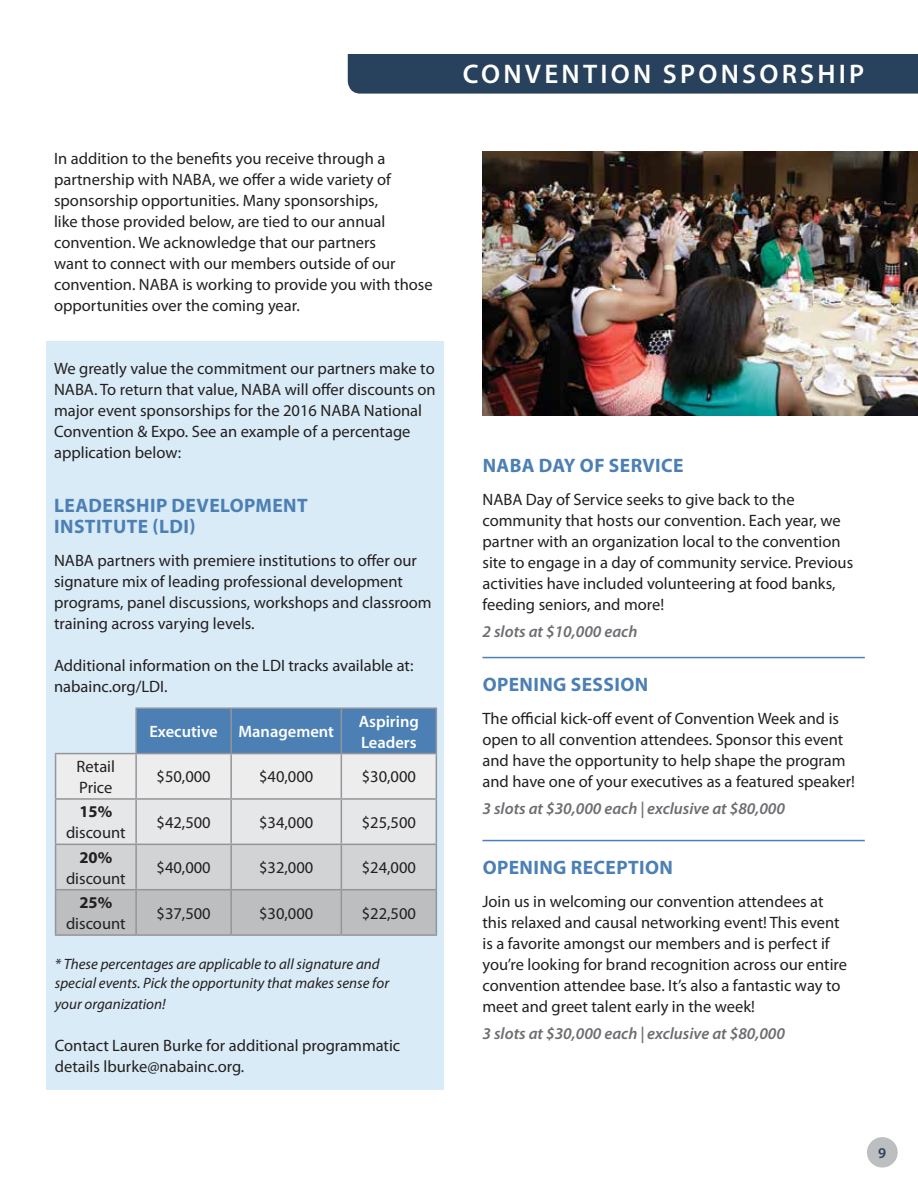
<style>
.page{position:relative;width:918px;height:1188px;background:#fff}
.page>*{position:absolute;margin:0;border:0;box-sizing:border-box;transform-origin:0 0}
.t1{font:600 27px "Myriad Pro";letter-spacing:.12em;color:#fff}
.t2{font:700 19.5px/21px "Myriad Pro";letter-spacing:.02em;color:#4c80b5}
.t3{font:16.5px/21px "Myriad Pro";color:#231f20}
.t4{font:italic 600 16.5px "Myriad Pro";color:#6d6e71}
.t5{font:600 16.5px/21px "Myriad Pro";color:#fff}
.t6{font:700 16.5px "Myriad Pro";color:#231f20}
.t7{font:italic 15px/19.5px "Myriad Pro";color:#231f20}
.t8{font:600 15px "Myriad Pro";color:#28415c}
</style>
<div class="page">
<div style="left:867px;top:1137px;width:31px;height:31px;background:#bcbec0;border-radius:50%"></div>
<div style="left:348px;top:54px;width:570px;height:40px;background:#28415c"></div>
<div style="left:46px;top:341px;width:398px;height:748px;background:#d9ebf7"></div>
<hr style="left:482px;top:657px;width:383px;height:1px;background:#4c80b5">
<hr style="left:482px;top:840px;width:383px;height:1px;background:#4c80b5">
<svg style="left:56px;top:709px;width:380px;height:225px"></svg>
<hr style="left:230px;top:709px;width:2px;height:44px;background:#939598">
<hr style="left:341px;top:709px;width:1px;height:44px;background:#939598">
<hr style="left:230px;top:754px;width:2px;height:44px;background:#939598">
<hr style="left:341px;top:754px;width:1px;height:44px;background:#939598">
<hr style="left:436px;top:754px;width:1px;height:44px;background:#939598">
<hr style="left:55px;top:798px;width:81px;height:2px;background:#939598">
<hr style="left:136px;top:798px;width:95px;height:2px;background:#939598">
<hr style="left:231px;top:798px;width:110px;height:2px;background:#939598">
<hr style="left:230px;top:800px;width:2px;height:44px;background:#939598">
<hr style="left:341px;top:798px;width:96px;height:2px;background:#939598">
<hr style="left:341px;top:800px;width:1px;height:44px;background:#939598">
<hr style="left:436px;top:800px;width:1px;height:44px;background:#939598">
<hr style="left:55px;top:844px;width:81px;height:1px;background:#939598">
<hr style="left:136px;top:844px;width:95px;height:1px;background:#939598">
<hr style="left:231px;top:844px;width:110px;height:1px;background:#939598">
<hr style="left:230px;top:845px;width:2px;height:44px;background:#939598">
<hr style="left:341px;top:844px;width:96px;height:1px;background:#939598">
<hr style="left:341px;top:845px;width:1px;height:44px;background:#939598">
<hr style="left:436px;top:845px;width:1px;height:44px;background:#939598">
<hr style="left:55px;top:889px;width:81px;height:1px;background:#939598">
<hr style="left:136px;top:889px;width:95px;height:1px;background:#939598">
<hr style="left:231px;top:889px;width:110px;height:1px;background:#939598">
<hr style="left:230px;top:890px;width:2px;height:44px;background:#939598">
<hr style="left:341px;top:889px;width:96px;height:1px;background:#939598">
<hr style="left:341px;top:890px;width:1px;height:44px;background:#939598">
<hr style="left:436px;top:890px;width:1px;height:44px;background:#939598">
<hr style="left:136px;top:934px;width:95px;height:2px;background:#939598">
<hr style="left:231px;top:934px;width:110px;height:2px;background:#939598">
<hr style="left:341px;top:934px;width:96px;height:2px;background:#939598">
<hr style="left:135px;top:707px;width:96px;height:2px;background:#939598">
<hr style="left:135px;top:709px;width:2px;height:44px;background:#939598">
<hr style="left:231px;top:707px;width:110px;height:2px;background:#939598">
<hr style="left:341px;top:707px;width:96px;height:2px;background:#939598">
<hr style="left:436px;top:709px;width:1px;height:44px;background:#939598">
<hr style="left:136px;top:753px;width:95px;height:1px;background:#939598">
<hr style="left:231px;top:753px;width:110px;height:1px;background:#939598">
<hr style="left:341px;top:753px;width:96px;height:1px;background:#939598">
<hr style="left:55px;top:753px;width:81px;height:1px;background:#939598">
<hr style="left:55px;top:754px;width:1px;height:44px;background:#939598">
<hr style="left:135px;top:754px;width:2px;height:44px;background:#939598">
<hr style="left:55px;top:800px;width:1px;height:44px;background:#939598">
<hr style="left:135px;top:800px;width:2px;height:44px;background:#939598">
<hr style="left:55px;top:845px;width:1px;height:44px;background:#939598">
<hr style="left:135px;top:845px;width:2px;height:44px;background:#939598">
<hr style="left:55px;top:890px;width:1px;height:44px;background:#939598">
<hr style="left:135px;top:890px;width:2px;height:44px;background:#939598">
<hr style="left:55px;top:934px;width:81px;height:2px;background:#939598">
<img style="left:482px;top:151px;width:436px;height:265px">
<p class="t3" style="left:54px;top:147px;width:380px">In addition to the benefits you receive through a partnership with NABA, we offer a wide variety of sponsorship opportunities. Many sponsorships,<br>like those provided below, are tied to our annual convention. We acknowledge that our partners<br>want to connect with our members outside of our convention. NABA is working to provide you with those opportunities over the coming year.</p>
<p class="t3" style="left:54px;top:357px;width:383px">We greatly value the commitment our partners make to NABA. To return that value, NABA will offer discounts on major event sponsorships for the 2016 NABA National Convention &amp; Expo. See an example of a percentage application below:</p>
<p class="t2" style="left:54px;top:494px;width:255px">LEADERSHIP DEVELOPMENT<br>INSTITUTE (LDI)</p>
<p class="t3" style="left:54px;top:549px;width:379px">NABA partners with premiere institutions to offer our signature mix of leading professional development programs, panel discussions, workshops and classroom training across varying levels.</p>
<p class="t3" style="left:54px;top:654px;width:361px">Additional information on the LDI tracks available at: nabainc.org/LDI.</p>
<p class="t5" style="left:149px;top:721px;width:70px">Executive</p>
<p class="t5" style="left:238px;top:721px;width:97px">Management</p>
<p class="t5" style="left:359px;top:710px;width:62px">Aspiring<br>Leaders</p>
<p class="t3" style="left:77px;top:756px;width:40px">Retail<br>Price</p>
<p class="t3" style="left:157px;top:766px;width:56px">$50,000</p>
<p class="t3" style="left:259px;top:766px;width:56px">$40,000</p>
<p class="t3" style="left:362px;top:766px;width:56px">$30,000</p>
<p class="t6" style="left:79px;top:801px;width:34px">15%</p>
<p class="t3" style="left:66px;top:822px;width:61px">discount</p>
<p class="t3" style="left:157px;top:812px;width:56px">$42,500</p>
<p class="t3" style="left:259px;top:812px;width:56px">$34,000</p>
<p class="t3" style="left:362px;top:812px;width:56px">$25,500</p>
<p class="t6" style="left:79px;top:846px;width:34px">20%</p>
<p class="t3" style="left:66px;top:867px;width:61px">discount</p>
<p class="t3" style="left:157px;top:857px;width:56px">$40,000</p>
<p class="t3" style="left:259px;top:857px;width:56px">$32,000</p>
<p class="t3" style="left:362px;top:857px;width:56px">$24,000</p>
<p class="t6" style="left:79px;top:892px;width:34px">25%</p>
<p class="t3" style="left:66px;top:913px;width:61px">discount</p>
<p class="t3" style="left:157px;top:902px;width:56px">$37,500</p>
<p class="t3" style="left:259px;top:902px;width:56px">$30,000</p>
<p class="t3" style="left:362px;top:902px;width:56px">$22,500</p>
<p class="t7" style="left:55px;top:954px;width:336px">* These percentages are applicable to all signature and special events. Pick the opportunity that makes sense for</p>
<p class="t7" style="left:55px;top:994px;width:112px">your organization!</p>
<p class="t3" style="left:55px;top:1035px;width:347px">Contact Lauren Burke for additional programmatic details lburke@nabainc.org.</p>
<h1 class="t1" style="left:463px;top:57px;width:400px">convention Sponsorship</h1>
<p class="t2" style="left:483px;top:455px;width:202px">NABA DAY OF SERVICE</p>
<p class="t3" style="left:482px;top:489px;width:372px">NABA Day of Service seeks to give back to the community that hosts our convention. Each year, we partner with an organization local to the convention site to engage in a day of community service. Previous activities have included volunteering at food banks, feeding seniors, and more!</p>
<p class="t4" style="left:482px;top:621px;width:157px">2 slots at $10,000 each</p>
<p class="t2" style="left:483px;top:674px;width:167px">OPENING SESSION</p>
<p class="t3" style="left:482px;top:708px;width:374px">The official kick-off event of Convention Week and is open to all convention attendees. Sponsor this event and have the opportunity to help shape the program and have one of your executives as a featured speaker!</p>
<p class="t4" style="left:482px;top:798px;width:304px">3 slots at $30,000 each | exclusive at $80,000</p>
<p class="t2" style="left:483px;top:857px;width:192px">OPENING RECEPTION</p>
<p class="t3" style="left:482px;top:891px;width:366px">Join us in welcoming our convention attendees at this relaxed and causal networking event! This event is a favorite amongst our members and is perfect if you’re looking for brand recognition across our entire convention attendee base. It’s also a fantastic way to meet and greet talent early in the week!</p>
<p class="t4" style="left:482px;top:1023px;width:304px">3 slots at $30,000 each | exclusive at $80,000</p>
<p class="t8" style="left:878px;top:1143px;width:10px">9</p>
</div>
